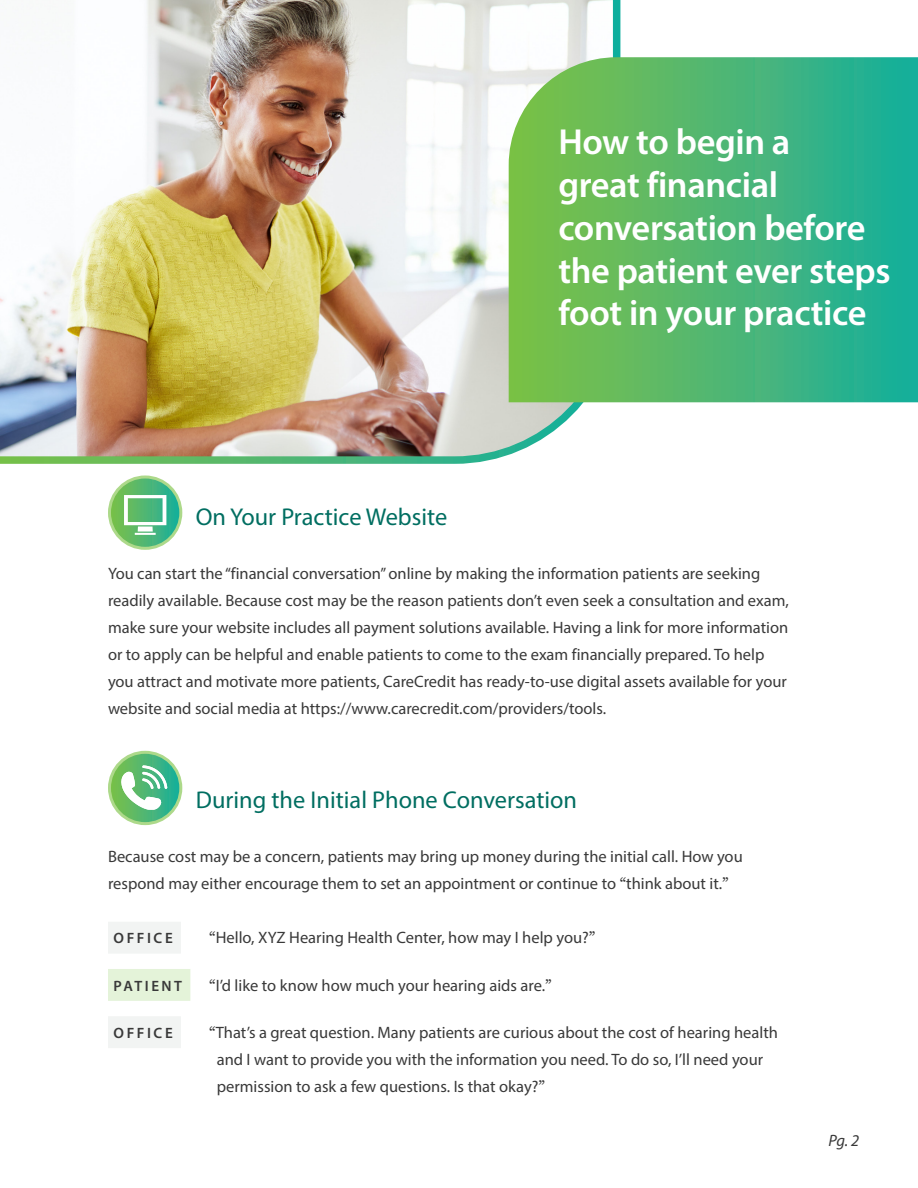
<style>
.page{position:relative;width:918px;height:1188px;background:#fff}
.page>*{position:absolute;margin:0;border:0;box-sizing:border-box;transform-origin:0 0}
.t1{font:600 36.3px/42.9px "Myriad Pro";letter-spacing:-.01em;color:#fff}
.t2{font:24.3px "Myriad Pro";color:#006e61}
.t3{font:16.5px/27px "Myriad Pro";color:#393939}
.t4{font:italic 16.5px "Myriad Pro";color:#393939}
.t5{font:600 15px "Myriad Pro";letter-spacing:.17em;color:#393939}
.s1{font-family:"Bookman Old Style"}
</style>
<div class="page">
<img style="left:0;top:0;width:624px;height:464px">
<svg style="left:509px;top:57px;width:409px;height:345px;background:#4fb874"></svg>
<div style="left:108px;top:922px;width:73px;height:32px;background:#f2f4f3"></div>
<div style="left:108px;top:969px;width:82px;height:32px;background:#e4f3d9"></div>
<div style="left:108px;top:1016px;width:73px;height:32px;background:#f2f4f3"></div>
<svg style="left:110px;top:752px;width:71px;height:72px;background:#56ba76"></svg>
<div style="left:108px;top:751px;width:74px;height:74px;border:3px solid #add98a;border-radius:50%"></div>
<svg style="left:121px;top:765px;width:46px;height:45px"></svg>
<svg style="left:110px;top:477px;width:71px;height:71px;background:#56ba75"></svg>
<div style="left:108px;top:476px;width:74px;height:74px;border:3px solid #add98a;border-radius:50%"></div>
<div style="left:138px;top:527px;width:15px;height:5px;background:#fff"></div>
<svg style="left:124px;top:495px;width:42px;height:30px"></svg>
<svg style="left:135px;top:533px;width:21px;height:2px"></svg>
<p class="t2" style="left:196px;top:502px;width:253px">On Your Practice Website</p>
<p class="t1" style="left:558px;top:119px;width:334px">How to begin a<br>great financial conversation before the patient ever steps foot in your practice</p>
<p class="t3" style="left:108px;top:560px;width:682px">You can start the “financial conversation” online by making the information patients are seeking readily available. Because cost may be the reason patients don’t even seek a consultation and exam, make sure your website includes all payment solutions available. Having a link for more information or to apply can be helpful and enable patients to come to the exam financially prepared. To help you attract and motivate more patients, CareCredit has ready-to-use digital assets available for your website and social media at https://www.carecredit.com/providers/tools.</p>
<p class="t2" style="left:196px;top:785px;width:383px">During the Initial Phone Conversation</p>
<p class="t3" style="left:108px;top:843px;width:636px">Because cost may be a concern, patients may bring up money during the initial call. How you respond may either encourage them to set an appointment or continue to <span class="s1">“</span>think about it.<span class="s1">”</span></p>
<p class="t5" style="left:114px;top:929px;width:61px">OFFICE</p>
<p class="t3" style="left:209px;top:924px;width:388px"><span class="s1">“</span>Hello, XYZ Hearing Health Center, how may I help you?<span class="s1">”</span></p>
<p class="t5" style="left:114px;top:976px;width:70px">PATIENT</p>
<p class="t3" style="left:209px;top:971px;width:344px"><span class="s1">“</span>I’d like to know how much your hearing aids are.<span class="s1">”</span></p>
<p class="t5" style="left:114px;top:1023px;width:61px">OFFICE</p>
<p class="t3" style="left:217px;top:1019px;width:563px;text-indent:-7px"><span class="s1">“</span>That’s a great question. Many patients are curious about the cost of hearing health and I want to provide you with the information you need. To do so, I’ll need your permission to ask a few questions. Is that okay?<span class="s1">”</span></p>
<p class="t4" style="left:828px;top:1131px;width:33px">Pg. 2</p>
</div>
